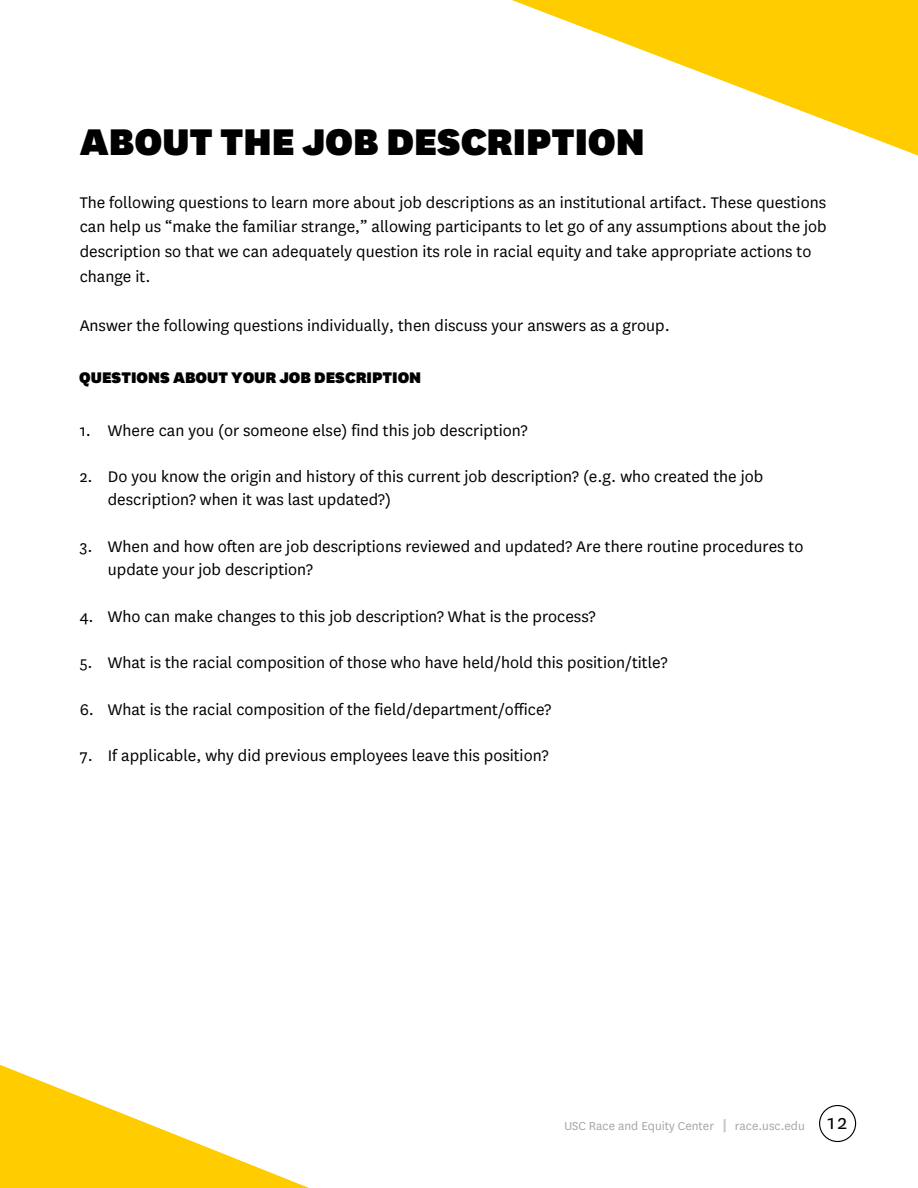
<style>
.page{position:relative;width:918px;height:1188px;background:#fff}
.page>*{position:absolute;margin:0;border:0;box-sizing:border-box;transform-origin:0 0}
.t1{font:900 43.5px "National";color:#000}
.t2{font:22.5px "National";color:#000}
.t3{font:18px/24.8px "National";color:#000}
.t4{font:900 18px "National";color:#000}
.t5{font:13.5px "National";color:#a6a6a6}
</style>
<div class="page">
<svg style="left:0;top:1065px;width:309px;height:123px;fill:#fc0"></svg>
<svg style="left:512px;top:0;width:406px;height:156px"></svg>
<svg style="left:819px;top:1105px;width:37px;height:37px"></svg>
<svg style="left:723px;top:1119px;width:3px;height:13px"></svg>
<h1 class="t1" style="left:80px;top:116px;width:567px">ABOUT THE JOB DESCRIPTION</h1>
<h3 class="t3" style="left:80px;top:190px;width:749px">The following questions to learn more about job descriptions as an institutional artifact. These questions can help us “make the familiar strange,” allowing participants to let go of any assumptions about the job description so that we can adequately question its role in racial equity and take appropriate actions to change it.</h3>
<p class="t3" style="left:80px;top:314px;width:592px">Answer the following questions individually, then discuss your answers as a group.</p>
<h2 class="t4" style="left:79px;top:367px;width:343px">QUESTIONS ABOUT YOUR JOB DESCRIPTION</h2>
<h3 class="t3" style="left:80px;top:418px;width:13px">1.</h3>
<h3 class="t3" style="left:80px;top:464px;width:14px">2.</h3>
<h3 class="t3" style="left:80px;top:534px;width:14px">3.</h3>
<h3 class="t3" style="left:80px;top:604px;width:16px">4.</h3>
<h3 class="t3" style="left:80px;top:650px;width:14px">5.</h3>
<h3 class="t3" style="left:80px;top:697px;width:16px">6.</h3>
<p class="t3" style="left:80px;top:743px;width:15px">7.</p>
<h3 class="t3" style="left:108px;top:418px;width:421px">Where can you (or someone else) find this job description?</h3>
<h3 class="t3" style="left:108px;top:465px;width:657px;line-height:23.2px">Do you know the origin and history of this current job description? (e.g. who created the job description? when it was last updated?)</h3>
<h3 class="t3" style="left:108px;top:535px;width:697px;line-height:23.2px">When and how often are job descriptions reviewed and updated? Are there routine procedures to update your job description?</h3>
<h3 class="t3" style="left:108px;top:604px;width:489px">Who can make changes to this job description? What is the process?</h3>
<h3 class="t3" style="left:108px;top:650px;width:561px">What is the racial composition of those who have held/hold this position/title?</h3>
<h3 class="t3" style="left:108px;top:697px;width:445px">What is the racial composition of the field/department/office?</h3>
<h3 class="t3" style="left:108px;top:743px;width:442px">If applicable, why did previous employees leave this position?</h3>
<p class="t5" style="left:564px;top:1118px;width:151px">USC Race and Equity Center</p>
<p class="t5" style="left:735px;top:1118px;width:71px">race.usc.edu</p>
<p class="t2" style="left:828px;top:1109px;width:21px">12</p>
</div>
